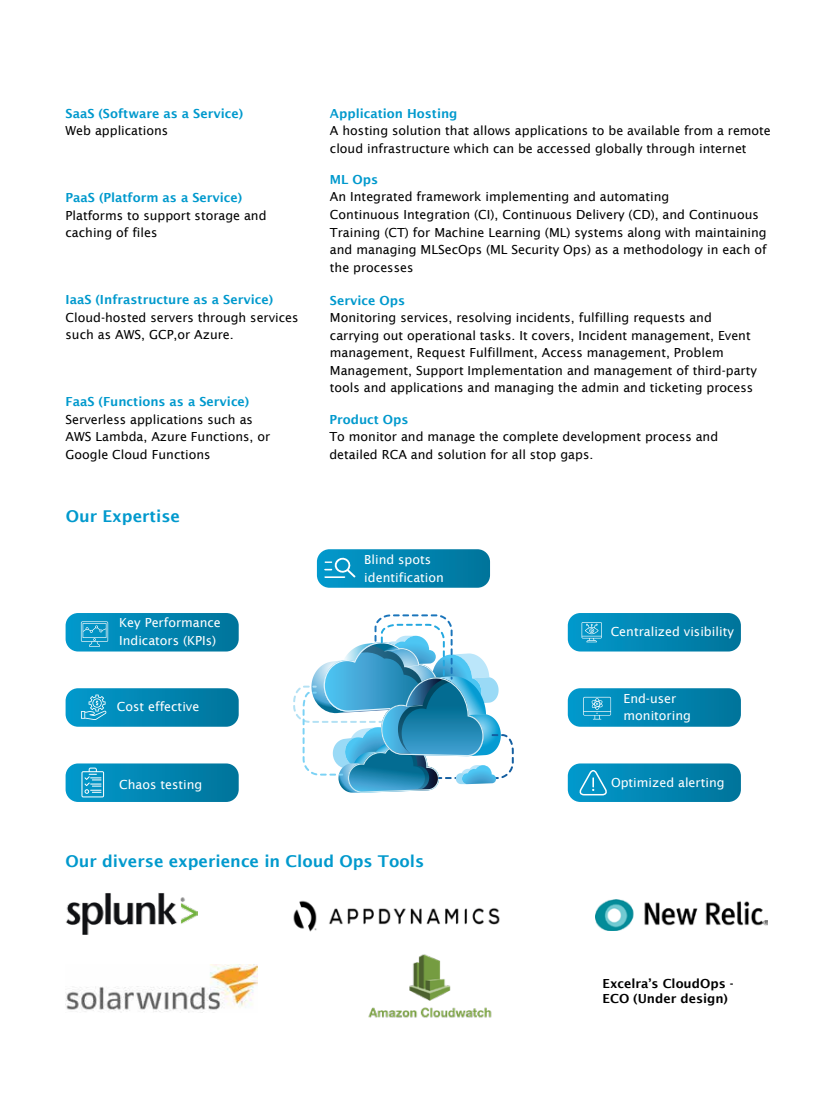
<style>
.page{position:relative;width:825px;height:1100px;background:#fff}
.page>*{position:absolute;margin:0;border:0;box-sizing:border-box;transform-origin:0 0}
.t1{font:600 16.25px "Lucida Sans";color:#0099cd}
.t2{font:12.5px/17.5px "Lucida Sans";color:#000}
.t3{font:600 12.5px "Lucida Sans";color:#0099cd}
.t4{font:12.5px/17.5px "Lucida Sans";color:#fff}
.t5{font:600 12.5px/15px "Lucida Sans";color:#000}
</style>
<div class="page">
<svg style="left:317px;top:549px;width:173px;height:38px;background:#0d8bb6"></svg>
<svg style="left:568px;top:613px;width:173px;height:38px;background:#0a8ab5"></svg>
<svg style="left:66px;top:613px;width:173px;height:38px;background:#0c8bb5"></svg>
<svg style="left:568px;top:688px;width:173px;height:38px;background:#0c8bb6"></svg>
<svg style="left:66px;top:688px;width:173px;height:38px;background:#0d8bb6"></svg>
<svg style="left:293px;top:614px;width:221px;height:178px"></svg>
<img style="left:66px;top:893px;width:132px;height:40px">
<img style="left:293px;top:900px;width:207px;height:32px">
<img style="left:595px;top:899px;width:173px;height:30px">
<img style="left:66px;top:964px;width:191px;height:47px">
<img style="left:368px;top:954px;width:124px;height:64px">
<svg style="left:66px;top:763px;width:173px;height:38px;background:#108db7"></svg>
<svg style="left:568px;top:763px;width:173px;height:38px;background:#0e8cb6"></svg>
<p class="t3" style="left:66px;top:106px;width:179px">SaaS (Software as a Service)</p>
<p class="t2" style="left:66px;top:122px;width:104px">Web applications</p>
<p class="t3" style="left:66px;top:190px;width:178px">PaaS (Platform as a Service)</p>
<p class="t2" style="left:66px;top:206px;width:203px">Platforms to support storage and caching of files</p>
<p class="t3" style="left:330px;top:106px;width:129px">Application Hosting</p>
<p class="t2" style="left:330px;top:122px;width:442px">A hosting solution that allows applications to be available from a remote cloud infrastructure which can be accessed globally through internet</p>
<p class="t3" style="left:330px;top:172px;width:50px">ML Ops</p>
<p class="t2" style="left:330px;top:188px;width:438px">An Integrated framework implementing and automating<br>Continuous Integration (CI), Continuous Delivery (CD), and Continuous Training (CT) for Machine Learning (ML) systems along with maintaining and managing MLSecOps (ML Security Ops) as a methodology in each of the processes</p>
<p class="t3" style="left:66px;top:292px;width:209px">IaaS (Infrastructure as a Service)</p>
<p class="t2" style="left:66px;top:308px;width:234px">Cloud-hosted servers through services such as AWS, GCP,or Azure.</p>
<p class="t3" style="left:330px;top:293px;width:77px">Service Ops</p>
<p class="t2" style="left:330px;top:309px;width:428px">Monitoring services, resolving incidents, fulfilling requests and carrying out operational tasks. It covers, Incident management, Event management, Request Fulfillment, Access management, Problem Management, Support Implementation and management of third-party tools and applications and managing the admin and ticketing process</p>
<p class="t3" style="left:66px;top:394px;width:185px">FaaS (Functions as a Service)</p>
<p class="t2" style="left:66px;top:410px;width:206px">Serverless applications such as<br>AWS Lambda, Azure Functions, or<br>Google Cloud Functions</p>
<p class="t3" style="left:329px;top:412px;width:81px">Product Ops</p>
<p class="t2" style="left:329px;top:428px;width:390px">To monitor and manage the complete development process and detailed RCA and solution for all stop gaps.</p>
<h1 class="t1" style="left:66px;top:507px;width:116px">Our Expertise</h1>
<p class="t4" style="left:119px;top:614px;width:103px">Key Performance<br>Indicators (KPIs)</p>
<p class="t4" style="left:117px;top:697px;width:84px">Cost effective</p>
<p class="t4" style="left:119px;top:775px;width:85px">Chaos testing</p>
<p class="t4" style="left:364px;top:550px;width:81px">Blind spots identification</p>
<h1 class="t1" style="left:66px;top:851px;width:360px">Our diverse experience in Cloud Ops Tools</h1>
<p class="t4" style="left:611px;top:623px;width:125px">Centralized visibility</p>
<p class="t4" style="left:624px;top:689px;width:69px">End-user monitoring</p>
<p class="t4" style="left:611px;top:773px;width:115px">Optimized alerting</p>
<p class="t5" style="left:603px;top:975px;width:132px">Excelra’s CloudOps -<br>ECO (Under design)</p>
</div>
